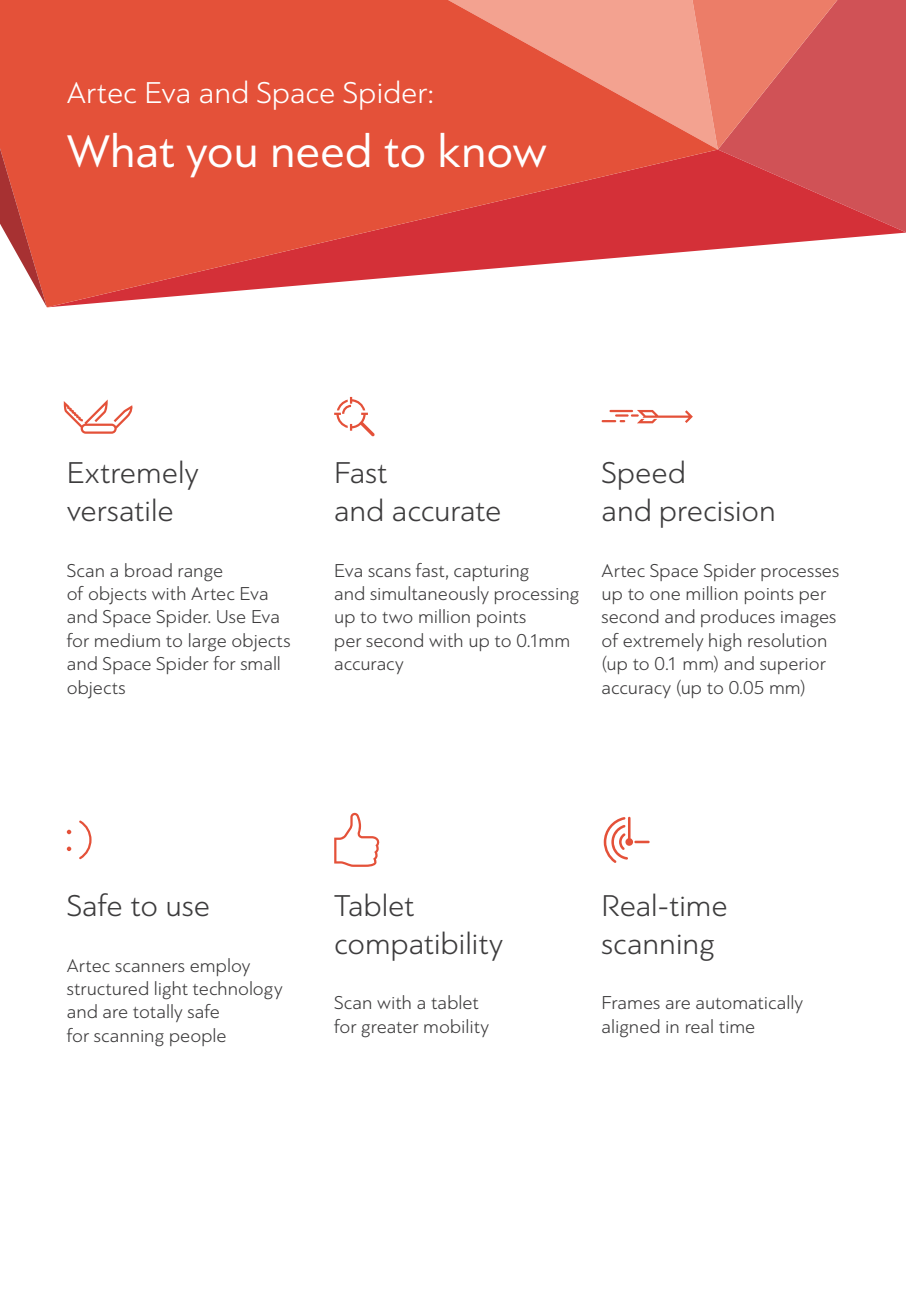
<style>
.page{position:relative;width:906px;height:1289px;background:#fff}
.page>*{position:absolute;margin:0;border:0;box-sizing:border-box;transform-origin:0 0}
.t1{font:48px "PF Bague Sans Pro";letter-spacing:-.01em;color:#fff}
.t2{font:300 31.5px/37.8px "PF Bague Sans Pro";letter-spacing:-.005em;color:#3d3c3d}
._2d_Title{font:300 31.5px "PF Bague Sans Pro";letter-spacing:-.005em;color:#fff}
.t3{font:300 19.5px/23.4px "PF Bague Sans Pro";color:#3d3c3d}
</style>
<div class="page">
<svg style="left:64px;top:399px;width:69px;height:35px"></svg>
<svg style="left:334px;top:397px;width:41px;height:39px"></svg>
<svg style="left:601px;top:410px;width:92px;height:13px"></svg>
<svg style="left:67px;top:829px;width:4px;height:5px"></svg>
<svg style="left:67px;top:846px;width:4px;height:5px"></svg>
<svg style="left:79px;top:820px;width:13px;height:39px"></svg>
<svg style="left:334px;top:812px;width:45px;height:54px"></svg>
<hr style="left:634px;top:840px;width:15px;height:3px;background:#e45139">
<svg style="left:604px;top:816px;width:29px;height:46px"></svg>
<svg style="left:718px;top:0;width:188px;height:149px;background:#d85f5b"></svg>
<svg style="left:718px;top:149px;width:188px;height:100px;background:#d54f54"></svg>
<svg style="left:0;top:0;width:718px;height:307px;background:#e56352"></svg>
<svg style="left:0;top:148px;width:47px;height:159px"></svg>
<p class="_2d_Title" style="left:67px;top:75px;width:368px">Artec Eva and Space Spider:</p>
<p class="t1" style="left:67px;top:123px;width:481px">What you need to know</p>
<p class="t2" style="left:67px;top:454px;width:133px">Extremely versatile</p>
<p class="t3" style="left:67px;top:558px;width:225px">Scan a broad range<br>of objects with Artec Eva and Space Spider. Use Eva for medium to large objects and Space Spider for small objects</p>
<p class="t2" style="left:334px;top:454px;width:169px">Fast<br>and accurate</p>
<p class="t3" style="left:334px;top:558px;width:247px">Eva scans fast, capturing<br>and simultaneously processing up to two million points<br>per second with up to 0.1mm accuracy</p>
<p class="t2" style="left:601px;top:454px;width:176px">Speed<br>and precision</p>
<p class="t3" style="left:601px;top:558px;width:239px">Artec Space Spider processes up to one million points per second and produces images of extremely high resolution (up to 0.1 mm) and superior accuracy (up to 0.05 mm)</p>
<p class="t2" style="left:67px;top:887px;width:145px">Safe to use</p>
<p class="t3" style="left:67px;top:953px;width:217px">Artec scanners employ structured light technology and are totally safe<br>for scanning people</p>
<p class="t2" style="left:334px;top:887px;width:170px">Tablet compatibility</p>
<p class="t3" style="left:334px;top:991px;width:156px">Scan with a tablet for greater mobility</p>
<p class="t2" style="left:601px;top:887px;width:128px">Real-time scanning</p>
<p class="t3" style="left:601px;top:991px;width:203px">Frames are automatically aligned in real time</p>
</div>
